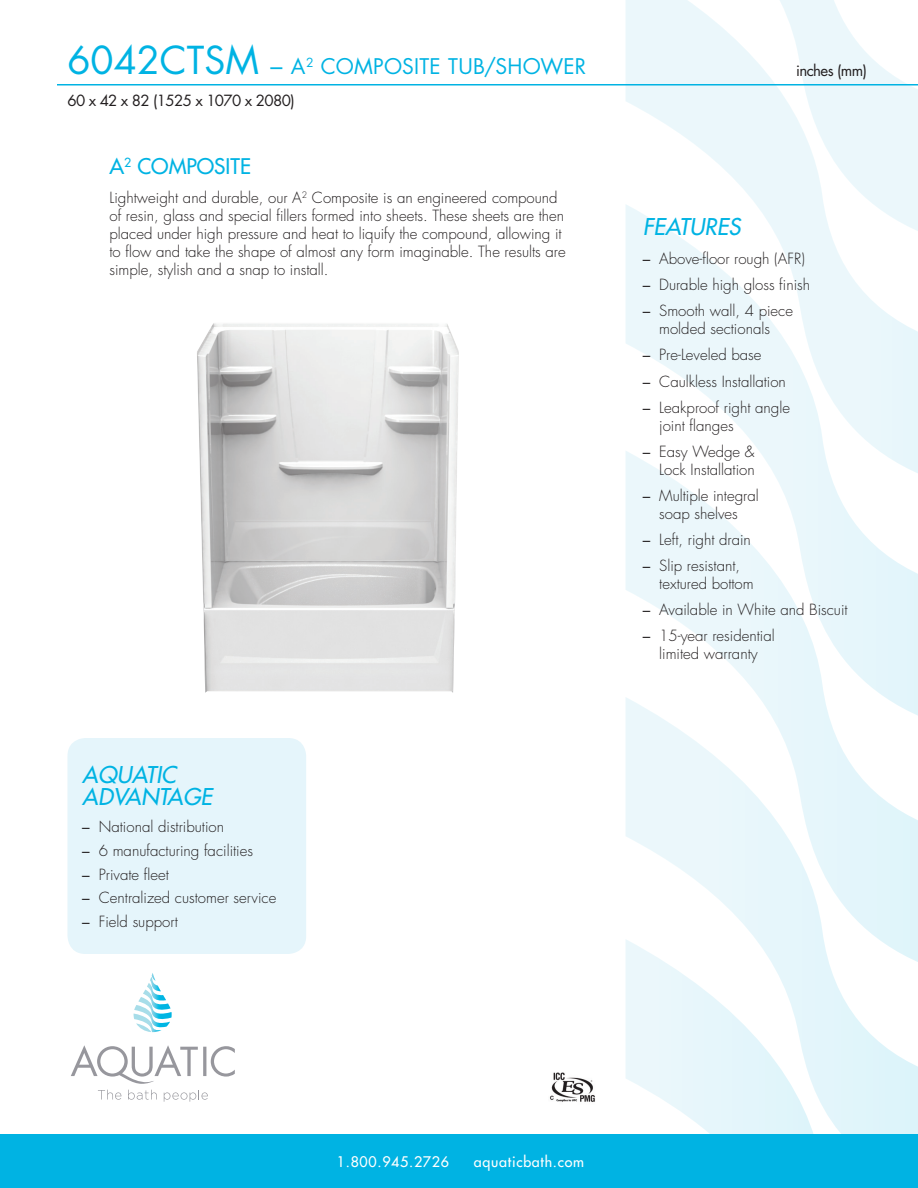
<style>
.page{position:relative;width:918px;height:1188px;background:#fff}
.page>*{position:absolute;margin:0;border:0;box-sizing:border-box;transform-origin:0 0}
.Tub_Name{font:37.5px "Futura";color:#00b3e3}
.FEATURES{font:italic 22.5px/22.5px "Futura";color:#00b3e3}
.Tub_Name-2{font:21px "Futura";letter-spacing:.01em;color:#00b3e3}
.FEATURES-2{font:21px "Futura";color:#00b3e3}
.blurb{font:300 15px/18px "Futura";color:#231f20;text-align:right}
.t1{font:300 15px/18px "Futura Std";color:#231f20;text-align:center}
.Black_Model_Specs{font:15px "Futura";letter-spacing:-.04em;color:#231f20}
.t2{font:14.25px "Futura";letter-spacing:.05em;color:#fff}
.s1{font-size:24px}
.s2{font-size:21px}
.s3{font-weight:400}
.s4{font-family:"Futura";font-weight:400}
</style>
<div class="page">
<svg style="left:626px;top:0;width:146px;height:204px"></svg>
<svg style="left:626px;top:204px;width:292px;height:246px"></svg>
<svg style="left:626px;top:450px;width:292px;height:247px"></svg>
<svg style="left:626px;top:697px;width:292px;height:437px"></svg>
<svg style="left:626px;top:939px;width:203px;height:195px"></svg>
<svg style="left:772px;top:0;width:146px;height:238px"></svg>
<div style="left:0;top:1134px;width:918px;height:54px;background:#00b3e3"></div>
<svg style="left:71px;top:1045px;width:164px;height:39px"></svg>
<svg style="left:133px;top:973px;width:39px;height:59px"></svg>
<svg style="left:98px;top:1090px;width:23px;height:10px"></svg>
<svg style="left:128px;top:1090px;width:29px;height:10px"></svg>
<svg style="left:164px;top:1090px;width:44px;height:12px"></svg>
<hr style="left:57px;top:84px;width:861px;height:2px;background:#00b3e3">
<div style="left:68px;top:738px;width:238px;height:216px;background:#e5f5fb;border-radius:18px"></div>
<img style="left:550px;top:1072px;width:45px;height:30px">
<img style="left:197px;top:323px;width:262px;height:370px">
<p class="Tub_Name" style="left:68px;top:35px;width:240px">6042CTSM <span class="s1">–</span> <span class="s2">A</span></p>
<p class="Tub_Name-2" style="left:306px;top:52px;width:281px"><sup>2</sup> COMPOSITE TUB/SHOWER</p>
<p class="Black_Model_Specs" style="left:68px;top:90px;width:229px">60 x 42 x 82 (1525 x 1070 x 2080)</p>
<p class="FEATURES-2" style="left:110px;top:152px;width:143px">A<sup>2</sup> COMPOSITE</p>
<p class="blurb" style="left:110px;top:188px;width:458px;text-align:left">Lightweight and durable, our A<sup>2</sup> Composite is an engineered compound of resin, glass and special fillers formed into sheets. These sheets are then placed under high pressure and heat to liquify the compound, allowing it to flow and take the shape of almost any form imaginable. The results are simple, stylish and a snap to install.</p>
<p class="FEATURES" style="left:82px;top:763px;width:131px">AQUATIC<br>ADVANTAGE</p>
<p class="blurb" style="left:82px;top:818px;width:143px"><span class="s3">–</span> National distribution</p>
<p class="blurb" style="left:82px;top:841px;width:172px"><span class="s3">–</span> 6 manufacturing facilities</p>
<p class="blurb" style="left:82px;top:865px;width:88px"><span class="s3">–</span> Private fleet</p>
<p class="blurb" style="left:82px;top:889px;width:196px"><span class="s3">–</span> Centralized customer service</p>
<p class="blurb" style="left:82px;top:913px;width:97px"><span class="s3">–</span> Field support</p>
<p class="Black_Model_Specs" style="left:796px;top:60px;width:72px">inches (mm)</p>
<p class="FEATURES" style="left:643px;top:216px;width:99px">FEATURES</p>
<p class="t1" style="left:643px;top:250px;width:164px"><span class="s4">–</span> Above-floor rough (AFR)</p>
<p class="t1" style="left:643px;top:276px;width:169px"><span class="s4">–</span> Durable high gloss finish</p>
<p class="t1" style="left:643px;top:302px;width:152px"><span class="s4">–</span> Smooth wall, 4 piece molded sectionals</p>
<p class="t1" style="left:643px;top:346px;width:120px"><span class="s4">–</span> Pre-Leveled base</p>
<p class="t1" style="left:643px;top:373px;width:145px"><span class="s4">–</span> Caulkless Installation</p>
<p class="t1" style="left:659px;top:399px;width:132px;text-align:left;text-indent:-16px"><span class="s4">–</span> Leakproof right angle joint flanges</p>
<p class="blurb" style="left:643px;top:442px;width:114px"><span class="s3">–</span> Easy Wedge &amp;<br>Lock Installation</p>
<p class="t1" style="left:643px;top:487px;width:118px"><span class="s4">–</span> Multiple integral soap shelves</p>
<p class="t1" style="left:643px;top:531px;width:110px"><span class="s4">–</span> Left, right drain</p>
<p class="t1" style="left:659px;top:557px;width:96px;text-align:left;text-indent:-16px"><span class="s4">–</span> Slip resistant, textured bottom</p>
<p class="t1" style="left:643px;top:601px;width:206px"><span class="s4">–</span> Available in White and Biscuit</p>
<p class="t1" style="left:643px;top:627px;width:134px"><span class="s4">–</span> 15-year residential limited warranty</p>
<p class="t2" style="left:337px;top:1153px;width:114px">1.800.945.2726</p>
<p class="t2" style="left:474px;top:1153px;width:112px">aquaticbath.com</p>
</div>
